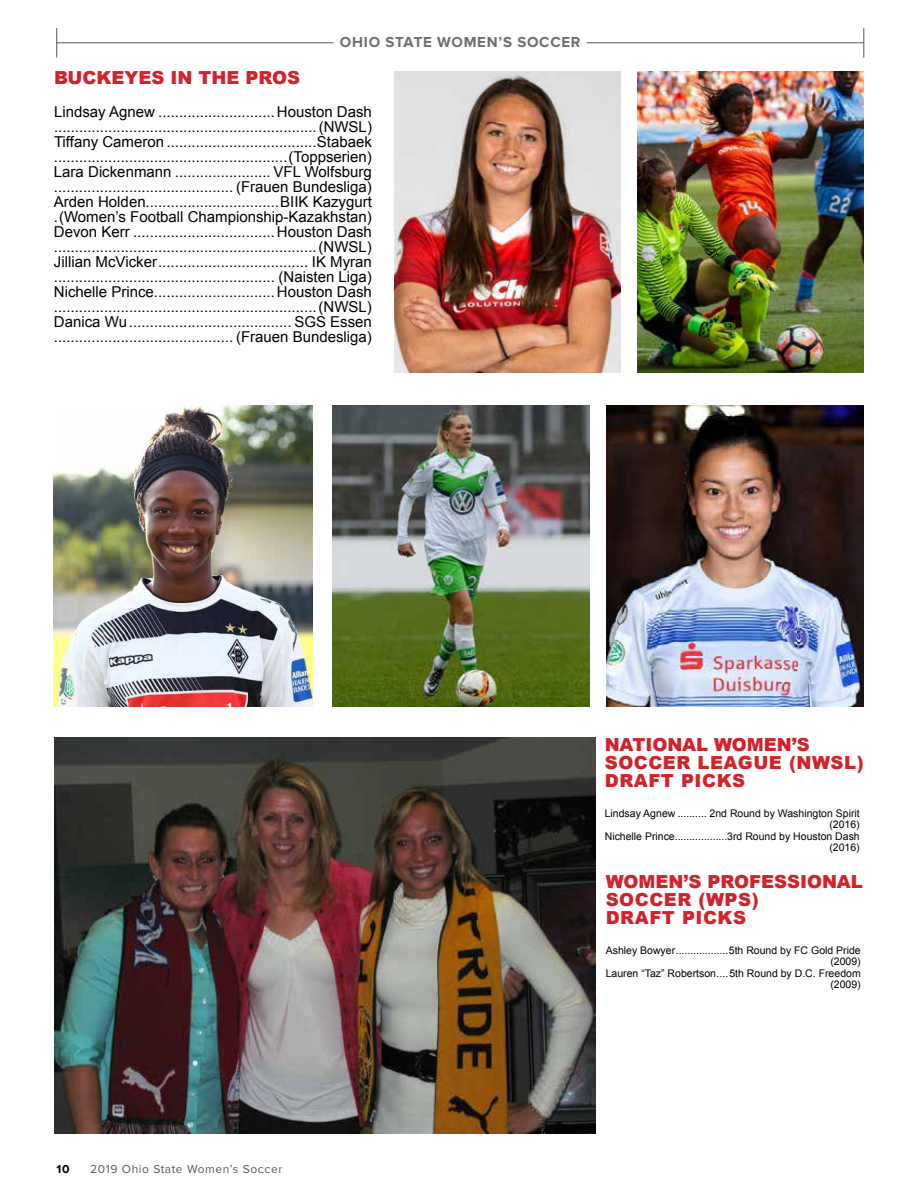
<style>
.page{position:relative;width:918px;height:1188px;background:#fff}
.page>*{position:absolute;margin:0;border:0;box-sizing:border-box;transform-origin:0 0}
.t1{font:900 18px/18px "Arial";color:#d2232a}
.t2{font:900 18px/18px "Arial";letter-spacing:.03em;color:#d2232a}
.t3{font:15px/15px "Arial";color:#000;text-align:justify}
.t4{font:700 15px "Proxima Nova";letter-spacing:.05em;color:#6d6e71}
.t5{font:12px "Proxima Nova";letter-spacing:.05em;color:#58595b}
.t6{font:700 12px "Proxima Nova";color:#000}
.t7{font:10.5px/10.5px "Arial";color:#000;text-align:right}
</style>
<div class="page">
<hr style="left:56px;top:28px;width:1px;height:30px;background:#58595b">
<hr style="left:57px;top:43px;width:277px;height:1px;background:#58595b">
<hr style="left:864px;top:28px;width:1px;height:30px;background:#58595b">
<hr style="left:587px;top:43px;width:277px;height:1px;background:#58595b">
<img style="left:54px;top:738px;width:541px;height:396px">
<img style="left:332px;top:405px;width:257px;height:302px">
<img style="left:607px;top:405px;width:257px;height:302px">
<img style="left:54px;top:405px;width:259px;height:302px">
<img style="left:394px;top:71px;width:227px;height:302px">
<img style="left:637px;top:71px;width:227px;height:302px">
<p class="t4" style="left:340px;top:34px;width:242px">OHIO STATE WOMEN’S SOCCER</p>
<p class="t1" style="left:54px;top:68px;width:248px">BUCKEYES IN THE PROS</p>
<p class="t3" style="left:54px;top:105px;width:320px">Lindsay Agnew ............................Houston Dash ...............................................................(NWSL)<br>Tiffany Cameron ....................................Stabaek ........................................................(Toppserien)<br>Lara Dickenmann ....................... VFL Wolfsburg ........................................... (Frauen Bundesliga)<br>Arden Holden................................BIIK Kazygurt .(Women’s Football Championship-Kazakhstan)<br>Devon Kerr ..................................Houston Dash ...............................................................(NWSL)<br>Jillian McVicker.................................... IK Myran ..................................................... (Naisten Liga)<br>Nichelle Prince.............................Houston Dash ...............................................................(NWSL)<br>Danica Wu....................................... SGS Essen ........................................... (Frauen Bundesliga)</p>
<p class="t6" style="left:57px;top:1162px;width:14px">10</p>
<p class="t5" style="left:90px;top:1162px;width:194px">2019 Ohio State Women’s Soccer</p>
<p class="t2" style="left:605px;top:735px;width:260px">NATIONAL WOMEN’S<br>SOCCER LEAGUE (NWSL)<br>DRAFT PICKS</p>
<p class="t7" style="left:605px;top:808px;width:256px">Lindsay Agnew .......... 2nd Round by Washington Spirit (2016)</p>
<p class="t7" style="left:605px;top:831px;width:256px">Nichelle Prince..................3rd Round by Houston Dash (2016)</p>
<p class="t1" style="left:606px;top:872px;width:259px">WOMEN’S PROFESSIONAL<br>SOCCER (WPS)<br>DRAFT PICKS</p>
<p class="t7" style="left:606px;top:945px;width:256px">Ashley Bowyer..................5th Round by FC Gold Pride (2009)</p>
<p class="t7" style="left:606px;top:968px;width:256px">Lauren “Taz” Robertson....5th Round by D.C. Freedom (2009)</p>
</div>
